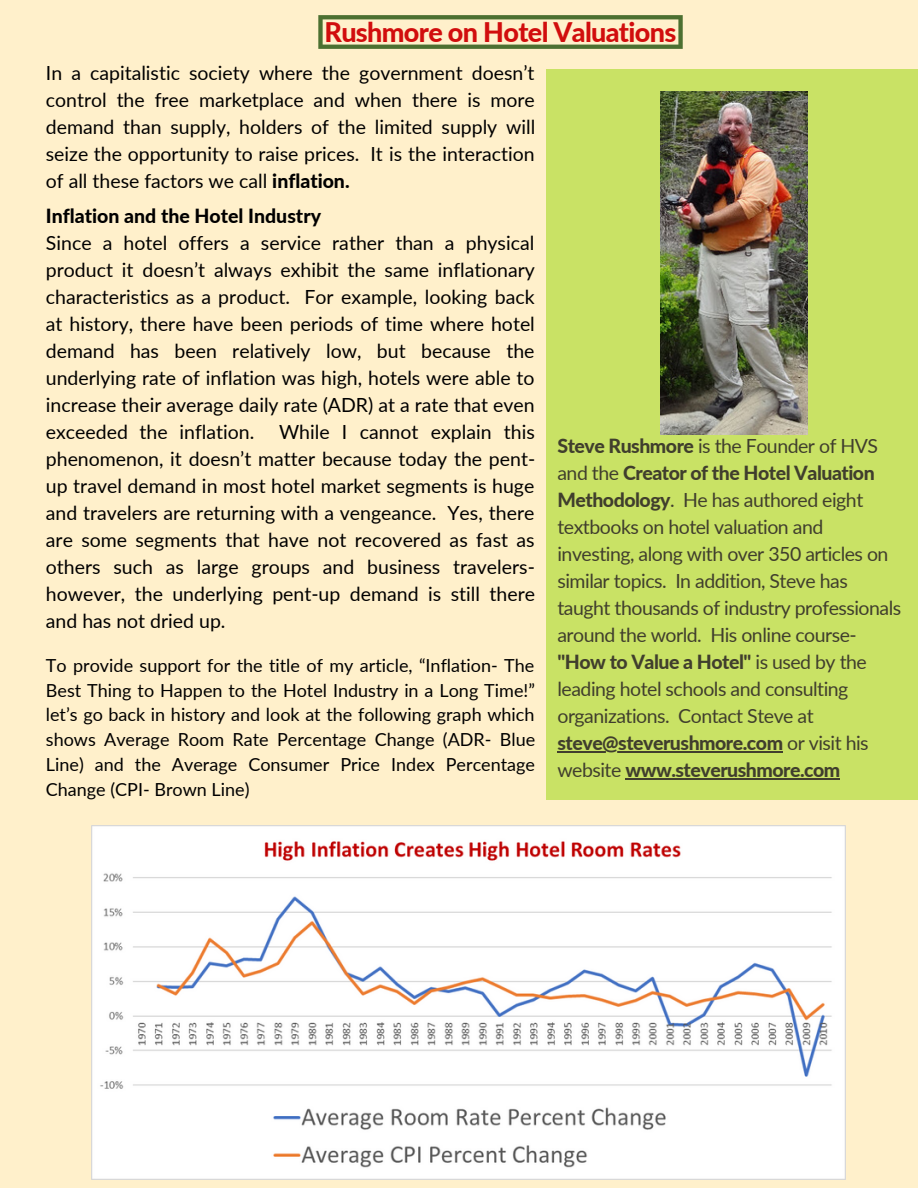
<style>
.page{position:relative;width:918px;height:1188px;background:#fff0cb}
.page>*{position:absolute;margin:0;border:0;box-sizing:border-box;transform-origin:0 0}
.t1{font:800 27px "Lato";letter-spacing:-.025em;color:#d10d0d}
.t2{font:19.5px/27px "Lato";color:#000;text-align:justify}
.t3{font:19.5px/27px "Lato";letter-spacing:-.025em;color:#403e2d}
.t4{font:800 19.5px "Lato";color:#000}
.t5{font:18px/24.8px "Lato";color:#000;text-align:justify}
.s1{font-weight:800}
</style>
<div class="page">
<svg style="left:318px;top:15px;width:365px;height:34px"></svg>
<div style="left:546px;top:69px;width:372px;height:730px;background:#c9e265"></div>
<img style="left:661px;top:92px;width:146px;height:343px">
<img style="left:92px;top:825px;width:754px;height:355px">
<hr style="left:557px;top:751px;width:226px;height:1px;background:#403e2d">
<hr style="left:625px;top:778px;width:215px;height:1px;background:#403e2d">
<h1 class="t1" style="left:324px;top:15px;width:353px">Rushmore on Hotel Valuations</h1>
<p class="t2" style="left:46px;top:59px;width:491px">In a capitalistic society where the government doesn’t control the free marketplace and when there is more demand than supply, holders of the limited supply will seize the opportunity to raise prices. It is the interaction of all these factors we call <span class="s1">inflation.</span></p>
<p class="t4" style="left:46px;top:204px;width:277px">Inflation and the Hotel Industry</p>
<p class="t2" style="left:46px;top:229px;width:491px">Since a hotel offers a service rather than a physical product it doesn’t always exhibit the same inflationary characteristics as a product. For example, looking back at history, there have been periods of time where hotel demand has been relatively low, but because the underlying rate of inflation was high, hotels were able to increase their average daily rate (ADR) at a rate that even exceeded the inflation.</p>
<p class="t2" style="left:46px;top:418px;width:491px;text-indent:233px">While I cannot explain this phenomenon, it doesn’t matter because today the pent&shy;up travel demand in most hotel market segments is huge and travelers are returning with a vengeance. Yes, there are some segments that have not recovered as fast as others such as large groups and business travelers&shy;however, the underlying pent-up demand is still there and has not dried up.</p>
<p class="t5" style="left:46px;top:652px;width:491px">To provide support for the title of my article, “Inflation- The Best Thing to Happen to the Hotel Industry in a Long Time!” let’s go back in history and look at the following graph which shows Average Room Rate Percentage Change (ADR- Blue Line) and the Average Consumer Price Index Percentage Change (CPI- Brown Line)</p>
<p class="t3" style="left:557px;top:432px;width:345px"><span class="s1">Steve Rushmore</span> is the Founder of HVS and the <span class="s1">Creator of the Hotel Valuation Methodology</span>. He has authored eight textbooks on hotel valuation and investing, along with over 350 articles on similar topics. In addition, Steve has taught thousands of industry professionals around the world. His online course-<span class="s1">"How to Value a Hotel"</span> is used by the leading hotel schools and consulting organizations. Contact Steve at <span class="s1">steve@steverushmore.com</span> or visit his website <span class="s1">www.steverushmore.com</span></p>
</div>
